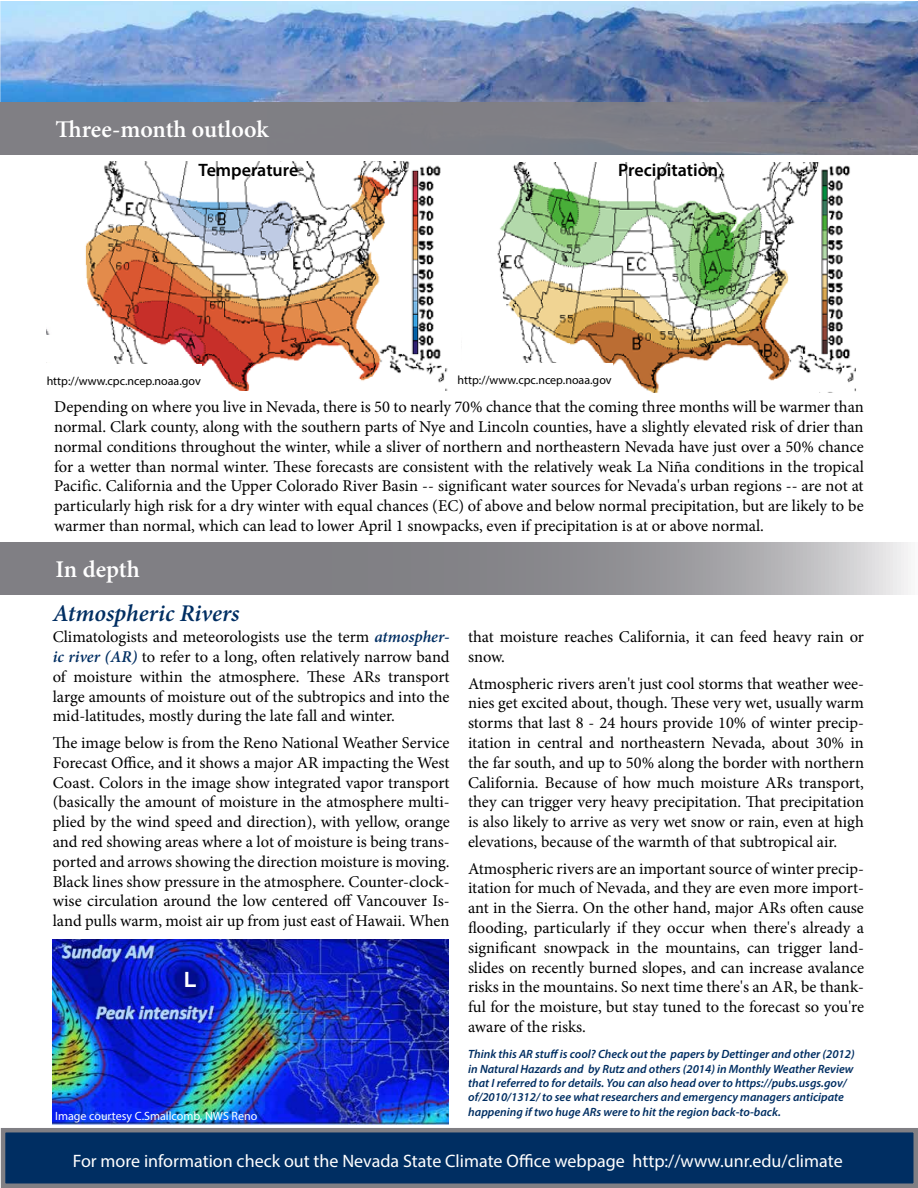
<style>
.page{position:relative;width:918px;height:1188px;background:#fff}
.page>*{position:absolute;margin:0;border:0;box-sizing:border-box;transform-origin:0 0}
.t1{font:600 24px "Minion Pro";color:#fff}
.t2{font:italic 600 24px "Minion Pro";color:#002e62}
.t3{font:700 21px "Arial";color:#fff}
.t4{font:18px "Myriad Pro";color:#fff}
.t5{font:600 18px "Myriad Pro";color:#000}
.t6{font:16.5px/19.8px "Minion Pro";letter-spacing:-.005em;color:#000;text-align:justify}
.t7{font:italic 600 12px/14.4px "Myriad Pro";color:#002e62}
.t8{font:12px "Myriad Pro";color:#000}
.t9{font:12px "Myriad Pro";color:#fff}
.s1{font-weight:600;font-style:italic;color:#002e62}
</style>
<div class="page">
<img style="left:47px;top:161px;width:401px;height:230px">
<div style="left:47px;top:364px;width:155px;height:34px;background:#fff"></div>
<div style="left:30px;top:335px;width:34px;height:27px;background:#fff"></div>
<div style="left:316px;top:383px;width:107px;height:13px;background:#fff"></div>
<img style="left:497px;top:163px;width:359px;height:229px">
<div style="left:679px;top:389px;width:97px;height:8px;background:#fff"></div>
<div style="left:458px;top:363px;width:155px;height:33px;background:#fff"></div>
<div style="left:712px;top:382px;width:107px;height:13px;background:#fff"></div>
<img style="left:0;top:2px;width:918px;height:100px">
<div style="left:0;top:102px;width:918px;height:52px;background:#807f84"></div>
<svg style="left:1px;top:542px;width:907px;height:53px;background:#929296"></svg>
<img style="left:53px;top:939px;width:395px;height:186px">
<div style="left:3px;top:1130px;width:913px;height:56px;background:#002e62"></div>
<div style="left:1px;top:1128px;width:917px;height:60px;border:4px solid #807f84"></div>
<h1 class="t1" style="left:56px;top:112px;width:215px">Tree-month outlook</h1>
<p class="t5" style="left:199px;top:159px;width:101px">Temperature</p>
<p class="t5" style="left:618px;top:159px;width:101px">Precipitation</p>
<p class="t8" style="left:47px;top:374px;width:156px">http://www.cpc.ncep.noaa.gov</p>
<p class="t8" style="left:458px;top:373px;width:156px">http://www.cpc.ncep.noaa.gov</p>
<p class="t6" style="left:54px;top:397px;width:811px">Depending on where you live in Nevada, there is 50 to nearly 70% chance that the coming three months will be warmer than normal. Clark county, along with the southern parts of Nye and Lincoln counties, have a slightly elevated risk of drier than normal conditions throughout the winter, while a sliver of northern and northeastern Nevada have just over a 50% chance for a wetter than normal winter. Tese forecasts are consistent with the relatively weak La Niña conditions in the tropical Pacific. California and the Upper Colorado River Basin -- significant water sources for Nevada's urban regions -- are not at particularly high risk for a dry winter with equal chances (EC) of above and below normal precipitation, but are likely to be warmer than normal, which can lead to lower April 1 snowpacks, even if precipitation is at or above normal.</p>
<h1 class="t1" style="left:56px;top:553px;width:86px">In depth</h1>
<h1 class="t2" style="left:53px;top:596px;width:188px">Atmospheric Rivers</h1>
<p class="t6" style="left:53px;top:627px;width:398px">Climatologists and meteorologists use the term <span class="s1">atmospher&shy;ic river (AR)</span> to refer to a long, ofen relatively narrow band of moisture within the atmosphere. Tese ARs transport large amounts of moisture out of the subtropics and into the mid-latitudes, mostly during the late fall and winter.</p>
<p class="t6" style="left:53px;top:733px;width:398px">Te image below is from the Reno National Weather Service Forecast Ofce, and it shows a major AR impacting the West Coast. Colors in the image show integrated vapor transport (basically the amount of moisture in the atmosphere multi&shy;plied by the wind speed and direction), with yellow, orange and red showing areas where a lot of moisture is being trans&shy;ported and arrows showing the direction moisture is moving.<br>Black lines show pressure in the atmosphere. Counter-clock&shy;wise circulation around the low centered of Vancouver Is&shy;land pulls warm, moist air up from just east of Hawaii. When</p>
<p class="t6" style="left:468px;top:627px;width:398px">that moisture reaches California, it can feed heavy rain or snow.</p>
<p class="t6" style="left:468px;top:673px;width:398px">Atmospheric rivers aren't just cool storms that weather wee&shy;nies get excited about, though. Tese very wet, usually warm storms that last 8 - 24 hours provide 10% of winter precip&shy;itation in central and northeastern Nevada, about 30% in the far south, and up to 50% along the border with northern California. Because of how much moisture ARs transport, they can trigger very heavy precipitation. Tat precipitation is also likely to arrive as very wet snow or rain, even at high elevations, because of the warmth of that subtropical air.</p>
<p class="t6" style="left:468px;top:858px;width:398px">Atmospheric rivers are an important source of winter precip&shy;itation for much of Nevada, and they are even more import&shy;ant in the Sierra. On the other hand, major ARs ofen cause fooding, particularly if they occur when there's already a signifcant snowpack in the mountains, can trigger land&shy;slides on recently burned slopes, and can increase avalance risks in the mountains. So next time there's an AR, be thank&shy;ful for the moisture, but stay tuned to the forecast so you're aware of the risks.</p>
<p class="t7" style="left:468px;top:1047px;width:388px">Think this AR stuf is cool? Check out the papers by Dettinger and other (2012) in Natural Hazards and by Rutz and others (2014) in Monthly Weather Review that I referred to for details. You can also head over to https://pubs.usgs.gov/ of/2010/1312/ to see what researchers and emergency managers anticipate happening if two huge ARs were to hit the region back-to-back.</p>
<p class="t3" style="left:184px;top:966px;width:14px">L</p>
<p class="t9" style="left:55px;top:1109px;width:204px">Image courtesy C.Smallcomb, NWS Reno</p>
<p class="t4" style="left:73px;top:1150px;width:771px">For more information check out the Nevada State Climate Ofce webpage http://www.unr.edu/climate</p>
</div>
